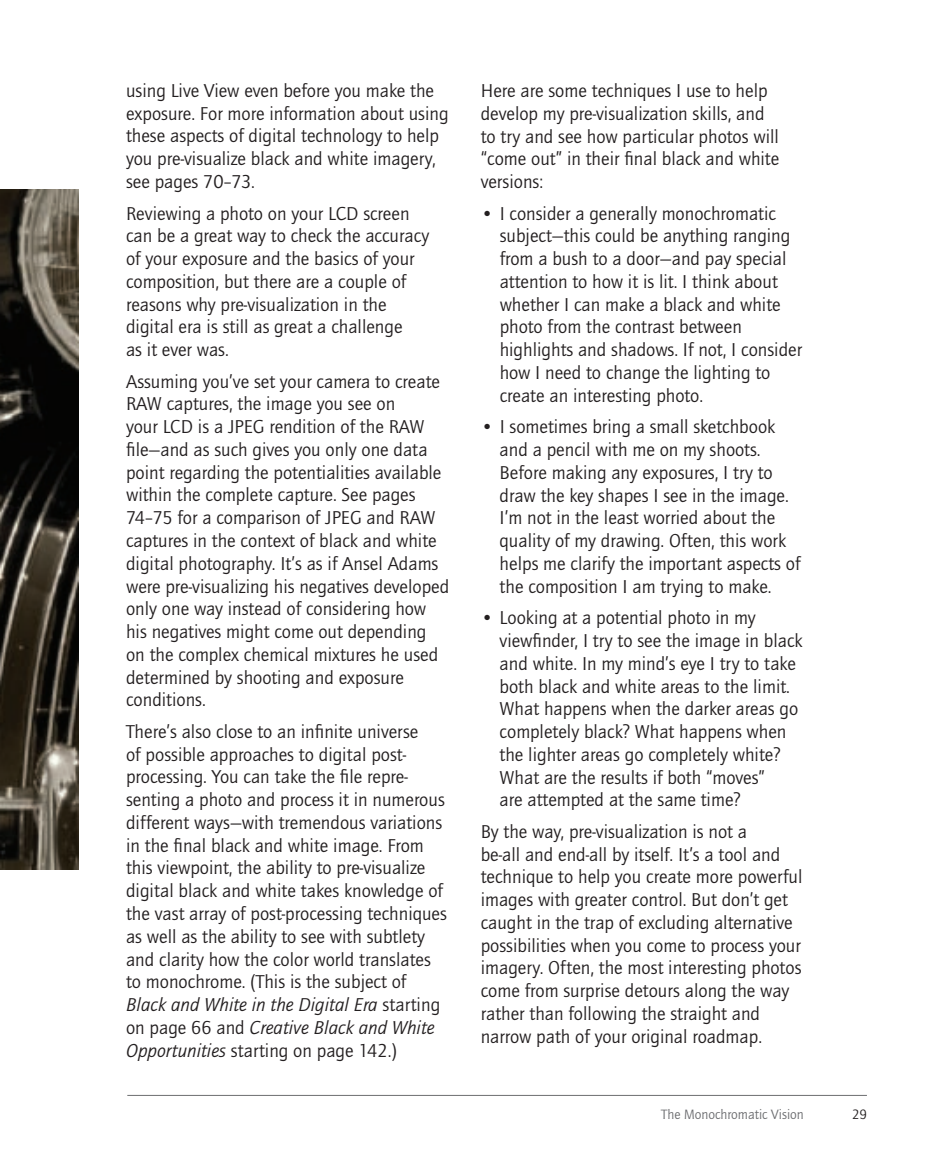
<style>
.page{position:relative;width:930px;height:1158px;background:#fff}
.page>*{position:absolute;margin:0;border:0;box-sizing:border-box;transform-origin:0 0}
.t1{font:19.25px/22.8px "ITC Quay Sans";color:#231f20}
.t2{font:14px "ITC Quay Sans";color:#6c6d70}
.t3{font:14px "ITC Quay Sans";color:#231f20}
.s1{font-style:italic}
</style>
<div class="page">
<hr style="left:127px;top:1095px;width:739px;height:1px;background:#6c6d70">
<img style="left:0;top:189px;width:79px;height:680px">
<p class="t1" style="left:126px;top:80px;width:324px">using Live View even before you make the exposure. For more information about using these aspects of digital technology to help you pre-visualize black and white imagery, see pages 70–73.</p>
<p class="t1" style="left:126px;top:203px;width:304px">Reviewing a photo on your LCD screen can be a great way to check the accuracy of your exposure and the basics of your composition, but there are a couple of reasons why pre-visualization in the digital era is still as great a challenge<br>as it ever was.</p>
<p class="t1" style="left:126px;top:371px;width:324px">Assuming you’ve set your camera to create RAW captures, the image you see on<br>your LCD is a JPEG rendition of the RAW file—and as such gives you only one data point regarding the potentialities available within the complete capture. See pages 74–75 for a comparison of JPEG and RAW captures in the context of black and white digital photography. It’s as if Ansel Adams were pre-visualizing his negatives developed only one way instead of considering how his negatives might come out depending on the complex chemical mixtures he used determined by shooting and exposure conditions.</p>
<p class="t1" style="left:126px;top:721px;width:322px">There’s also close to an infinite universe<br>of possible approaches to digital post&shy;processing. You can take the file repre&shy;senting a photo and process it in numerous different ways—with tremendous variations in the final black and white image. From this viewpoint, the ability to pre-visualize digital black and white takes knowledge of the vast array of post-processing techniques as well as the ability to see with subtlety and clarity how the color world translates to monochrome. (This is the subject of <span class="s1">Black and White in the Digital Era</span> starting on page 66 and <span class="s1">Creative Black and White Opportunities</span> starting on page 142.)</p>
<p class="t1" style="left:480px;top:81px;width:300px">Here are some techniques I use to help develop my pre-visualization skills, and to try and see how particular photos will “come out” in their final black and white versions:</p>
<p class="t1" style="left:499px;top:203px;width:304px;text-indent:-19px">• I consider a generally monochromatic subject—this could be anything ranging from a bush to a door—and pay special attention to how it is lit. I think about whether I can make a black and white photo from the contrast between highlights and shadows. If not, I consider how I need to change the lighting to create an interesting photo.</p>
<p class="t1" style="left:499px;top:417px;width:302px;text-indent:-19px">• I sometimes bring a small sketchbook and a pencil with me on my shoots.<br>Before making any exposures, I try to draw the key shapes I see in the image.<br>I’m not in the least worried about the quality of my drawing. Often, this work helps me clarify the important aspects of the composition I am trying to make.</p>
<p class="t1" style="left:499px;top:608px;width:304px;text-indent:-19px">• Looking at a potential photo in my viewfinder, I try to see the image in black and white. In my mind’s eye I try to take both black and white areas to the limit.<br>What happens when the darker areas go completely black? What happens when the lighter areas go completely white?<br>What are the results if both “moves”<br>are attempted at the same time?</p>
<p class="t1" style="left:480px;top:821px;width:323px">By the way, pre-visualization is not a<br>be-all and end-all by itself. It’s a tool and technique to help you create more powerful images with greater control. But don’t get caught in the trap of excluding alternative possibilities when you come to process your imagery. Often, the most interesting photos come from surprise detours along the way rather than following the straight and narrow path of your original roadmap.</p>
<p class="t2" style="left:661px;top:1108px;width:144px">The Monochromatic Vision</p>
<p class="t3" style="left:851px;top:1108px;width:16px">29</p>
</div>
